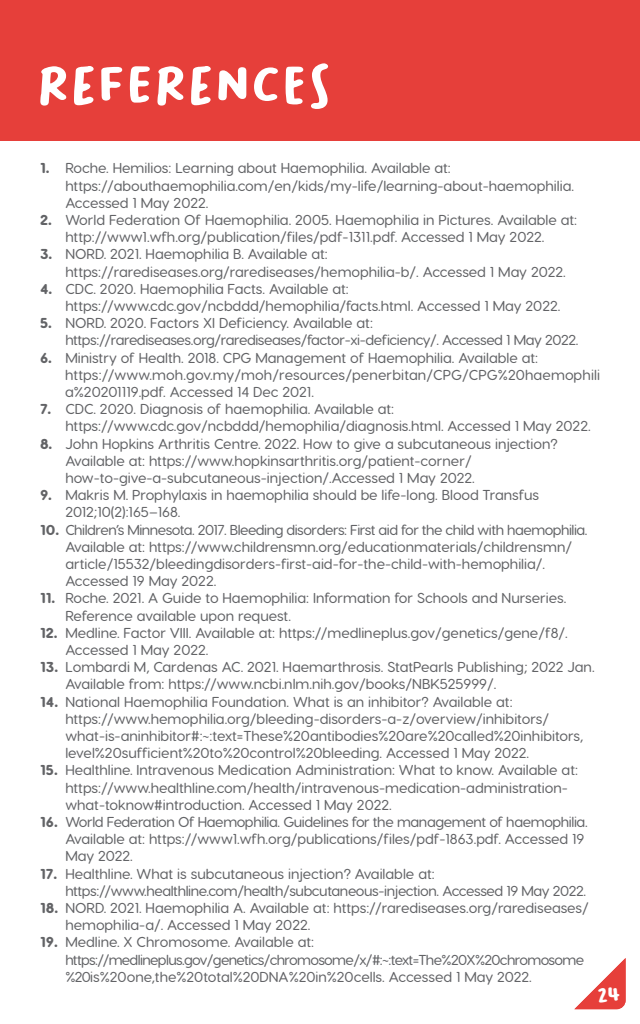
<style>
.page{position:relative;width:640px;height:1024px;background:#fff}
.page>*{position:absolute;margin:0;border:0;box-sizing:border-box;transform-origin:0 0}
.t1{font:51.2px "Bakso Sapi";color:#fff}
.t2{font:500 14.4px/17.2px "Visby Round CF";color:#626366}
.t3{font:500 14.4px/17.2px "Visby Round CF";letter-spacing:-.025em;color:#626366}
.s1{font-weight:800}
</style>
<div class="page">
<div style="left:1px;top:0;width:639px;height:141px;background:#e63f3a"></div>
<svg style="left:574px;top:958px;width:52px;height:51px"></svg>
<h1 class="t1" style="left:37px;top:55px;width:297px">REFERENCES</h1>
<p class="t2" style="left:65px;top:160px;width:510px;text-indent:-25px"><span class="s1">1.</span> Roche. Hemilios: Learning about Haemophilia. Available at: https://abouthaemophilia.com/en/kids/my-life/learning-about-haemophilia.<br>Accessed 1 May 2022.</p>
<p class="t2" style="left:40px;top:211px;width:539px;text-align:center"><span class="s1">2.</span> World Federation Of Haemophilia. 2005. Haemophilia in Pictures. Available at: http://www1.wfh.org/publication/files/pdf-1311.pdf. Accessed 1 May 2022.</p>
<p class="t2" style="left:65px;top:246px;width:502px;text-indent:-25px"><span class="s1">3.</span> NORD. 2021. Haemophilia B. Available at: https://rarediseases.org/rarediseases/hemophilia-b/. Accessed 1 May 2022.</p>
<p class="t2" style="left:65px;top:280px;width:497px;text-indent:-25px"><span class="s1">4.</span> CDC. 2020. Haemophilia Facts. Available at: https://www.cdc.gov/ncbddd/hemophilia/facts.html. Accessed 1 May 2022.</p>
<p class="t3" style="left:65px;top:314px;width:515px;text-indent:-25px"><span class="s1">5.</span> NORD. 2020. Factors XI Deficiency. Available at: https://rarediseases.org/rarediseases/factor-xi-deficiency/. Accessed 1 May 2022.</p>
<p class="t2" style="left:65px;top:349px;width:536px;text-indent:-25px"><span class="s1">6.</span> Ministry of Health. 2018. CPG Management of Haemophilia. Available at: https://www.moh.gov.my/moh/resources/penerbitan/CPG/CPG%20haemophili a%20201119.pdf. Accessed 14 Dec 2021.</p>
<p class="t2" style="left:65px;top:400px;width:527px;text-indent:-25px"><span class="s1">7.</span> CDC. 2020. Diagnosis of haemophilia. Available at: https://www.cdc.gov/ncbddd/hemophilia/diagnosis.html. Accessed 1 May 2022.</p>
<p class="t2" style="left:65px;top:435px;width:494px;text-indent:-25px"><span class="s1">8.</span> John Hopkins Arthritis Centre. 2022. How to give a subcutaneous injection?<br>Available at: https://www.hopkinsarthritis.org/patient-corner/ how-to-give-a-subcutaneous-injection/.Accessed 1 May 2022.</p>
<p class="t2" style="left:65px;top:486px;width:475px;text-indent:-25px"><span class="s1">9.</span> Makris M. Prophylaxis in haemophilia should be life-long. Blood Transfus<br>2012;10(2):165–168.</p>
<p class="t2" style="left:65px;top:521px;width:524px;text-indent:-25px"><span class="s1">10.</span> Children’s Minnesota. 2017. Bleeding disorders: First aid for the child with haemophilia.<br>Available at: https://www.childrensmn.org/educationmaterials/childrensmn/ article/15532/bleedingdisorders-first-aid-for-the-child-with-hemophilia/.<br>Accessed 19 May 2022.</p>
<p class="t2" style="left:65px;top:590px;width:503px;text-indent:-25px"><span class="s1">11.</span> Roche. 2021. A Guide to Haemophilia: Information for Schools and Nurseries.<br>Reference available upon request.</p>
<p class="t2" style="left:65px;top:624px;width:504px;text-indent:-25px"><span class="s1">12.</span> Medline. Factor VIII. Available at: https://medlineplus.gov/genetics/gene/f8/.<br>Accessed 1 May 2022.</p>
<p class="t2" style="left:65px;top:658px;width:531px;text-indent:-25px"><span class="s1">13.</span> Lombardi M, Cardenas AC. 2021. Haemarthrosis. StatPearls Publishing; 2022 Jan.<br>Available from: https://www.ncbi.nlm.nih.gov/books/NBK525999/.</p>
<p class="t2" style="left:65px;top:693px;width:519px;text-indent:-25px"><span class="s1">14.</span> National Haemophilia Foundation. What is an inhibitor? Available at: https://www.hemophilia.org/bleeding-disorders-a-z/overview/inhibitors/ what-is-aninhibitor#:~:text=These%20antibodies%20are%20called%20inhibitors, level%20sufficient%20to%20control%20bleeding. Accessed 1 May 2022.</p>
<p class="t2" style="left:65px;top:762px;width:514px;text-indent:-25px"><span class="s1">15.</span> Healthline. Intravenous Medication Administration: What to know. Available at: https://www.healthline.com/health/intravenous-medication-administration&shy;what-toknow#introduction. Accessed 1 May 2022.</p>
<p class="t3" style="left:65px;top:813px;width:524px;text-indent:-25px"><span class="s1">16.</span> World Federation Of Haemophilia. Guidelines for the management of haemophilia.<br>Available at: https://www1.wfh.org/publications/files/pdf-1863.pdf. Accessed 19<br>May 2022.</p>
<p class="t3" style="left:65px;top:865px;width:522px;text-indent:-25px"><span class="s1">17.</span> Healthline. What is subcutaneous injection? Available at: https://www.healthline.com/health/subcutaneous-injection. Accessed 19 May 2022.</p>
<p class="t2" style="left:65px;top:899px;width:525px;text-indent:-25px"><span class="s1">18.</span> NORD. 2021. Haemophilia A. Available at: https://rarediseases.org/rarediseases/ hemophilia-a/. Accessed 1 May 2022.</p>
<p class="t2" style="left:65px;top:934px;width:520px;text-indent:-25px"><span class="s1">19.</span> Medline. X Chromosome. Available at: https://medlineplus.gov/genetics/chromosome/x/#:~:text=The%20X%20chromosome %20is%20one,the%20total%20DNA%20in%20cells. Accessed 1 May 2022.</p>
</div>
